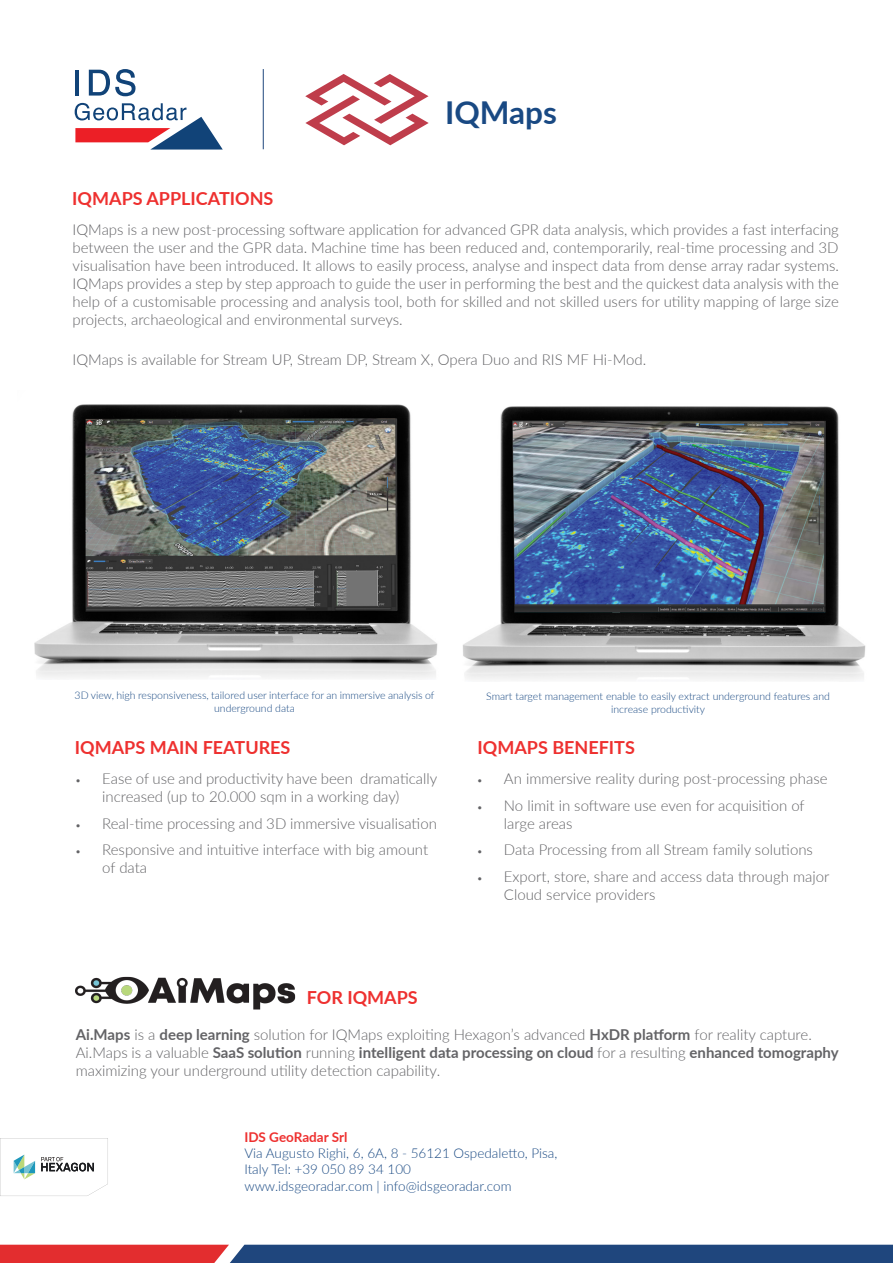
<style>
.page{position:relative;width:893px;height:1263px;background:#fff}
.page>*{position:absolute;margin:0;border:0;box-sizing:border-box;transform-origin:0 0}
.t1{font:700 31.5px "Lato";color:#194983}
.t2{font:700 18px "Lato";color:#ee302f}
.t3{font:300 15px/18px "Lato";color:#636366}
.t4{font:300 13.5px "Lato";color:#194983}
.t5{font:700 13.5px "Lato";color:#ee302f}
.t6{font:300 10.5px/12.6px "Lato";color:#194983;text-align:center}
.s1{font-size:10.5px}
.s2{font-weight:700}
</style>
<div class="page">
<svg style="left:89px;top:69px;width:47px;height:27px"></svg>
<hr style="left:75px;top:70px;width:4px;height:26px;background:#114378">
<svg style="left:75px;top:103px;width:148px;height:47px"></svg>
<hr style="left:263px;top:69px;width:1px;height:80px;background:#1f467d">
<svg style="left:0;top:1245px;width:893px;height:18px;background:#53426b"></svg>
<svg style="left:0;top:1138px;width:108px;height:58px"></svg>
<img style="left:34px;top:404px;width:404px;height:274px">
<img style="left:463px;top:406px;width:403px;height:274px">
<svg style="left:305px;top:74px;width:124px;height:71px"></svg>
<img style="left:76px;top:976px;width:220px;height:34px">
<p class="t2" style="left:72px;top:185px;width:203px">IQMAPS APPLICATIONS</p>
<p class="t1" style="left:445px;top:89px;width:113px">IQMaps</p>
<p class="t3" style="left:73px;top:220px;width:768px;text-align:justify">IQMaps is a new post-processing software application for advanced GPR data analysis, which provides a fast interfacing between the user and the GPR data. Machine time has been reduced and, contemporarily, real-time processing and 3D visualisation have been introduced. It allows to easily process, analyse and inspect data from dense array radar systems.<br>IQMaps provides a step by step approach to guide the user in performing the best and the quickest data analysis with the help of a customisable processing and analysis tool, both for skilled and not skilled users for utility mapping of large size projects, archaeological and environmental surveys.</p>
<p class="t3" style="left:73px;top:350px;width:575px">IQMaps is available for Stream UP, Stream DP, Stream X, Opera Duo and RIS MF Hi-Mod.</p>
<p class="t6" style="left:75px;top:689px;width:361px">3D view, high responsiveness, tailored user interface for an immersive analysis of underground data</p>
<p class="t6" style="left:486px;top:690px;width:345px">Smart target management enable to easily extract underground features and increase productivity</p>
<p class="t2" style="left:75px;top:734px;width:217px">IQMAPS MAIN FEATURES</p>
<p class="t3" style="left:102px;top:769px;width:337px;text-indent:-27px"><span class="s1">•</span> Ease of use and productivity have been dramatically increased (up to 20.000 sqm in a working day)</p>
<p class="t3" style="left:75px;top:814px;width:363px"><span class="s1">•</span> Real-time processing and 3D immersive visualisation</p>
<p class="t3" style="left:102px;top:840px;width:328px;text-indent:-27px"><span class="s1">•</span> Responsive and intuitive interface with big amount of data</p>
<p class="t2" style="left:478px;top:734px;width:159px">IQMAPS BENEFITS</p>
<p class="t3" style="left:477px;top:769px;width:352px"><span class="s1">•</span> An immersive reality during post-processing phase</p>
<p class="t3" style="left:504px;top:796px;width:302px;text-indent:-27px"><span class="s1">•</span> No limit in software use even for acquisition of large areas</p>
<p class="t3" style="left:477px;top:840px;width:338px"><span class="s1">•</span> Data Processing from all Stream family solutions</p>
<p class="t3" style="left:504px;top:867px;width:327px;text-indent:-27px"><span class="s1">•</span> Export, store, share and access data through major<br>Cloud service providers</p>
<p class="t2" style="left:307px;top:984px;width:112px">FOR IQMAPS</p>
<p class="t3" style="left:76px;top:1025px;width:764px"><span class="s2">Ai.Maps</span> is a <span class="s2">deep learning</span> solution for IQMaps exploiting Hexagon’s advanced <span class="s2">HxDR platform</span> for reality capture.<br>Ai.Maps is a valuable <span class="s2">SaaS solution</span> running <span class="s2">intelligent data processing on cloud</span> for a resulting <span class="s2">enhanced tomography </span>maximizing your underground utility detection capability.</p>
<p class="t5" style="left:244px;top:1127px;width:105px">IDS GeoRadar Srl</p>
<p class="t4" style="left:244px;top:1144px;width:315px">Via Augusto Righi, 6, 6A, 8 - 56121 Ospedaletto, Pisa,</p>
<p class="t4" style="left:244px;top:1160px;width:168px">Italy Tel: +39 050 89 34 100</p>
<p class="t4" style="left:244px;top:1176px;width:269px">www.idsgeoradar.com | info@idsgeoradar.com</p>
</div>
